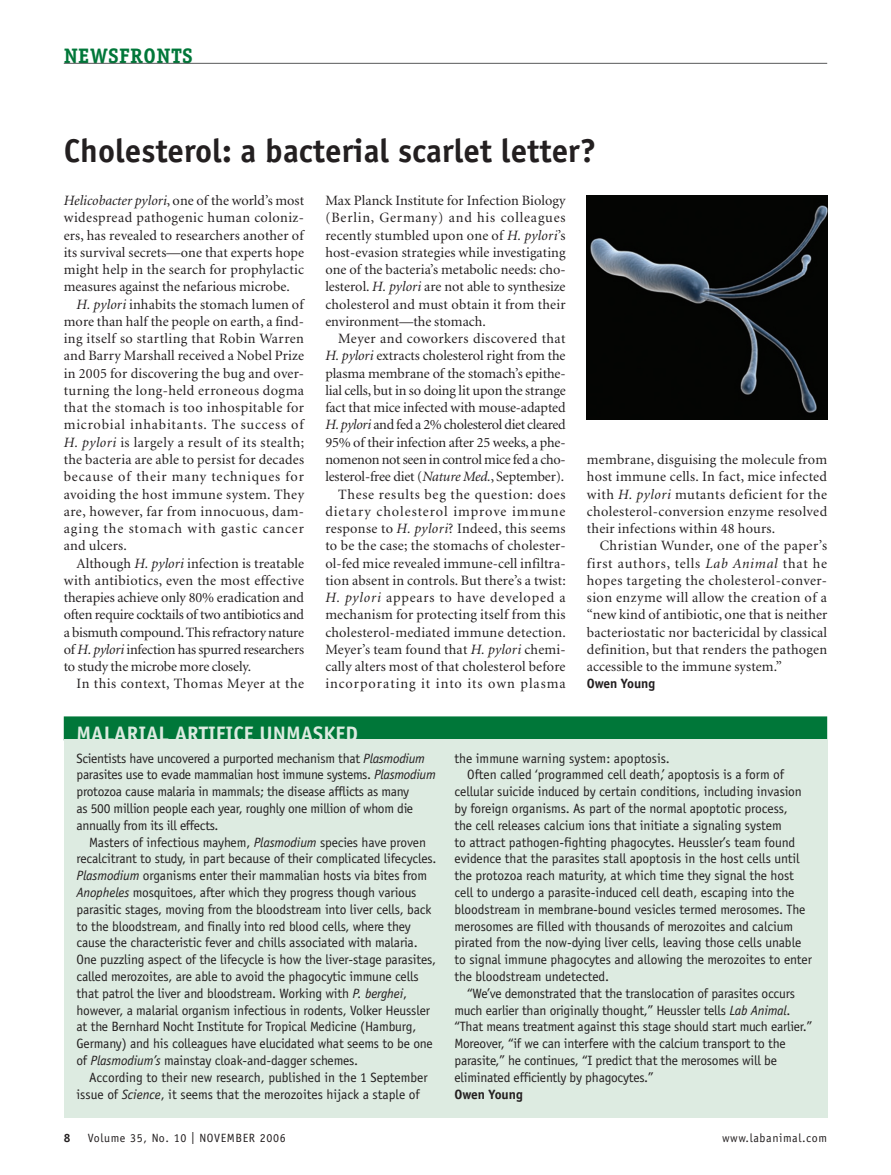
<style>
.page{position:relative;width:891px;height:1175px;background:#fff}
.page>*{position:absolute;margin:0;border:0;box-sizing:border-box;transform-origin:0 0}
.t1{font:700 33px "Officina Sans";color:#231f20}
.t2{font:700 21px "Officina Sans";color:#ddebe1}
.t3{font:700 21px "Officina Serif";letter-spacing:.025em;color:#007739}
.t4{font:14.25px/17.2px "Minion";letter-spacing:.01em;color:#231f20;text-align:justify}
.t5{font:14.25px "Minion";letter-spacing:.035em;color:#231f20}
.t6{font:13.5px/16.8px "Officina Sans";letter-spacing:-.01em;color:#231f20}
.t7{font:700 13.5px "Officina Sans";letter-spacing:-.005em;color:#231f20}
.t8{font:12px "Officina Sans";letter-spacing:.05em;color:#231f20}
.t9{font:700 12px "Officina Sans";color:#231f20}
.s1{font-style:italic}
</style>
<div class="page">
<img style="left:587px;top:195px;width:240px;height:224px">
<div style="left:64px;top:716px;width:763px;height:24px;background:#007739"></div>
<div style="left:64px;top:739px;width:763px;height:379px;background:#ddebe1"></div>
<hr style="left:64px;top:63px;width:763px;height:1px;background:#57585a">
<h2 class="t3" style="left:64px;top:48px;width:130px">NEWSFRONTS</h2>
<h1 class="t1" style="left:64px;top:138px;width:534px">Cholesterol: a bacterial scarlet letter?</h1>
<p class="t4" style="left:64px;top:193px;width:242px"><span class="s1">Helicobacter pylori</span>, one of the world’s most widespread pathogenic human coloniz&shy;ers, has revealed to researchers another of its survival secrets—one that experts hope might help in the search for prophylactic measures against the nefarious microbe.</p>
<p class="t4" style="left:64px;top:297px;width:242px;text-indent:13px"><span class="s1">H. pylori</span> inhabits the stomach lumen of more than half the people on earth, a find&shy;ing itself so startling that Robin Warren and Barry Marshall received a Nobel Prize in 2005 for discovering the bug and over&shy;turning the long-held erroneous dogma that the stomach is too inhospitable for microbial inhabitants. The success of <span class="s1">H. pylori</span> is largely a result of its stealth; the bacteria are able to persist for decades because of their many techniques for avoiding the host immune system. They are, however, far from innocuous, dam&shy;aging the stomach with gastic cancer and ulcers.</p>
<p class="t4" style="left:64px;top:555px;width:242px;text-indent:13px">Although <span class="s1">H. pylori</span> infection is treatable with antibiotics, even the most effective therapies achieve only 80% eradication and often require cocktails of two antibiotics and a bismuth compound. This refractory nature of <span class="s1">H. pylori</span> infection has spurred researchers to study the microbe more closely.</p>
<p class="t5" style="left:77px;top:678px;width:229px">In this context, Thomas Meyer at the</p>
<p class="t4" style="left:325px;top:193px;width:242px">Max Planck Institute for Infection Biology (Berlin, Germany) and his colleagues recently stumbled upon one of <span class="s1">H. pylori</span>’s host-evasion strategies while investigating one of the bacteria’s metabolic needs: cho&shy;lesterol. <span class="s1">H. pylori</span> are not able to synthesize cholesterol and must obtain it from their environment—the stomach.</p>
<p class="t4" style="left:325px;top:331px;width:242px;text-align:right">Meyer and coworkers discovered that <span class="s1">H. pylori</span> extracts cholesterol right from the plasma membrane of the stomach’s epithe&shy;lial cells, but in so doing lit upon the strange fact that mice infected with mouse-adapted <span class="s1">H. pylori</span> and fed a 2% cholesterol diet cleared 95% of their infection after 25 weeks, a phe&shy;nomenon not seen in control mice fed a cho&shy;lesterol-free diet (<span class="s1">Nature Med.</span>, September).<br>These results beg the question: does dietary cholesterol improve immune response to <span class="s1">H. pylori</span>? Indeed, this seems to be the case; the stomachs of cholester&shy;ol-fed mice revealed immune-cell infiltra&shy;tion absent in controls. But there’s a twist:<br><span class="s1">H. pylori</span> appears to have developed a mechanism for protecting itself from this cholesterol-mediated immune detection.<br>Meyer’s team found that <span class="s1">H. pylori</span> chemi&shy;cally alters most of that cholesterol before incorporating it into its own plasma</p>
<p class="t4" style="left:587px;top:452px;width:242px">membrane, disguising the molecule from host immune cells. In fact, mice infected with <span class="s1">H. pylori</span> mutants deficient for the cholesterol-conversion enzyme resolved their infections within 48 hours.</p>
<p class="t4" style="left:587px;top:538px;width:242px;text-indent:13px">Christian Wunder, one of the paper’s first authors, tells <span class="s1">Lab Animal</span> that he hopes targeting the cholesterol-conver&shy;sion enzyme will allow the creation of a “new kind of antibiotic, one that is neither bacteriostatic nor bactericidal by classical definition, but that renders the pathogen accessible to the immune system.”</p>
<p class="t7" style="left:587px;top:678px;width:70px">Owen Young</p>
<h2 class="t2" style="left:77px;top:725px;width:283px">MALARIAL ARTIFICE UNMASKED</h2>
<p class="t6" style="left:77px;top:750px;width:361px">Scientists have uncovered a purported mechanism that <span class="s1">Plasmodium </span>parasites use to evade mammalian host immune systems. <span class="s1">Plasmodium </span>protozoa cause malaria in mammals; the disease afflicts as many<br>as 500 million people each year, roughly one million of whom die annually from its ill effects.</p>
<p class="t6" style="left:77px;top:834px;width:361px;text-indent:13px">Masters of infectious mayhem, <span class="s1">Plasmodium</span> species have proven recalcitrant to study, in part because of their complicated lifecycles.<br><span class="s1">Plasmodium</span> organisms enter their mammalian hosts via bites from <span class="s1">Anopheles</span> mosquitoes, after which they progress though various parasitic stages, moving from the bloodstream into liver cells, back to the bloodstream, and finally into red blood cells, where they cause the characteristic fever and chills associated with malaria.<br>One puzzling aspect of the lifecycle is how the liver-stage parasites, called merozoites, are able to avoid the phagocytic immune cells that patrol the liver and bloodstream. Working with <span class="s1">P. berghei</span>, however, a malarial organism infectious in rodents, Volker Heussler at the Bernhard Nocht Institute for Tropical Medicine (Hamburg, Germany) and his colleagues have elucidated what seems to be one of <span class="s1">Plasmodium’s</span> mainstay cloak-and-dagger schemes.</p>
<p class="t6" style="left:77px;top:1070px;width:353px;text-indent:13px">According to their new research, published in the 1 September issue of <span class="s1">Science</span>, it seems that the merozoites hijack a staple of</p>
<p class="t9" style="left:64px;top:1133px;width:8px">8</p>
<p class="t8" style="left:88px;top:1133px;width:199px">Volume 35, No. 10 | NOVEMBER 2006</p>
<p class="t6" style="left:454px;top:750px;width:217px">the immune warning system: apoptosis.</p>
<p class="t6" style="left:467px;top:767px;width:318px">Often called ‘programmed cell death,’ apoptosis is a form of</p>
<p class="t6" style="left:454px;top:784px;width:349px">cellular suicide induced by certain conditions, including invasion</p>
<p class="t6" style="left:454px;top:801px;width:335px">by foreign organisms. As part of the normal apoptotic process,</p>
<p class="t6" style="left:454px;top:818px;width:329px">the cell releases calcium ions that initiate a signaling system</p>
<p class="t6" style="left:454px;top:834px;width:342px">to attract pathogen-fighting phagocytes. Heussler’s team found</p>
<p class="t6" style="left:454px;top:851px;width:347px">evidence that the parasites stall apoptosis in the host cells until</p>
<p class="t6" style="left:454px;top:868px;width:341px">the protozoa reach maturity, at which time they signal the host</p>
<p class="t6" style="left:454px;top:885px;width:341px">cell to undergo a parasite-induced cell death, escaping into the</p>
<p class="t6" style="left:454px;top:902px;width:352px">bloodstream in membrane-bound vesicles termed merosomes. The</p>
<p class="t6" style="left:454px;top:918px;width:340px">merosomes are filled with thousands of merozoites and calcium</p>
<p class="t6" style="left:454px;top:935px;width:348px">pirated from the now-dying liver cells, leaving those cells unable</p>
<p class="t6" style="left:454px;top:952px;width:359px">to signal immune phagocytes and allowing the merozoites to enter</p>
<p class="t6" style="left:454px;top:969px;width:156px">the bloodstream undetected.</p>
<p class="t6" style="left:467px;top:986px;width:329px">“We’ve demonstrated that the translocation of parasites occurs</p>
<p class="t6" style="left:454px;top:1002px;width:338px">much earlier than originally thought,” Heussler tells <span class="s1">Lab Animal</span>.</p>
<p class="t6" style="left:454px;top:1019px;width:359px">“That means treatment against this stage should start much earlier.”</p>
<p class="t6" style="left:454px;top:1036px;width:333px">Moreover, “if we can interfere with the calcium transport to the</p>
<p class="t6" style="left:454px;top:1053px;width:324px">parasite,” he continues, “I predict that the merosomes will be</p>
<p class="t6" style="left:454px;top:1070px;width:201px">eliminated efficiently by phagocytes.”</p>
<p class="t7" style="left:454px;top:1088px;width:70px">Owen Young</p>
<p class="t8" style="left:722px;top:1133px;width:107px">www.labanimal.com</p>
</div>
